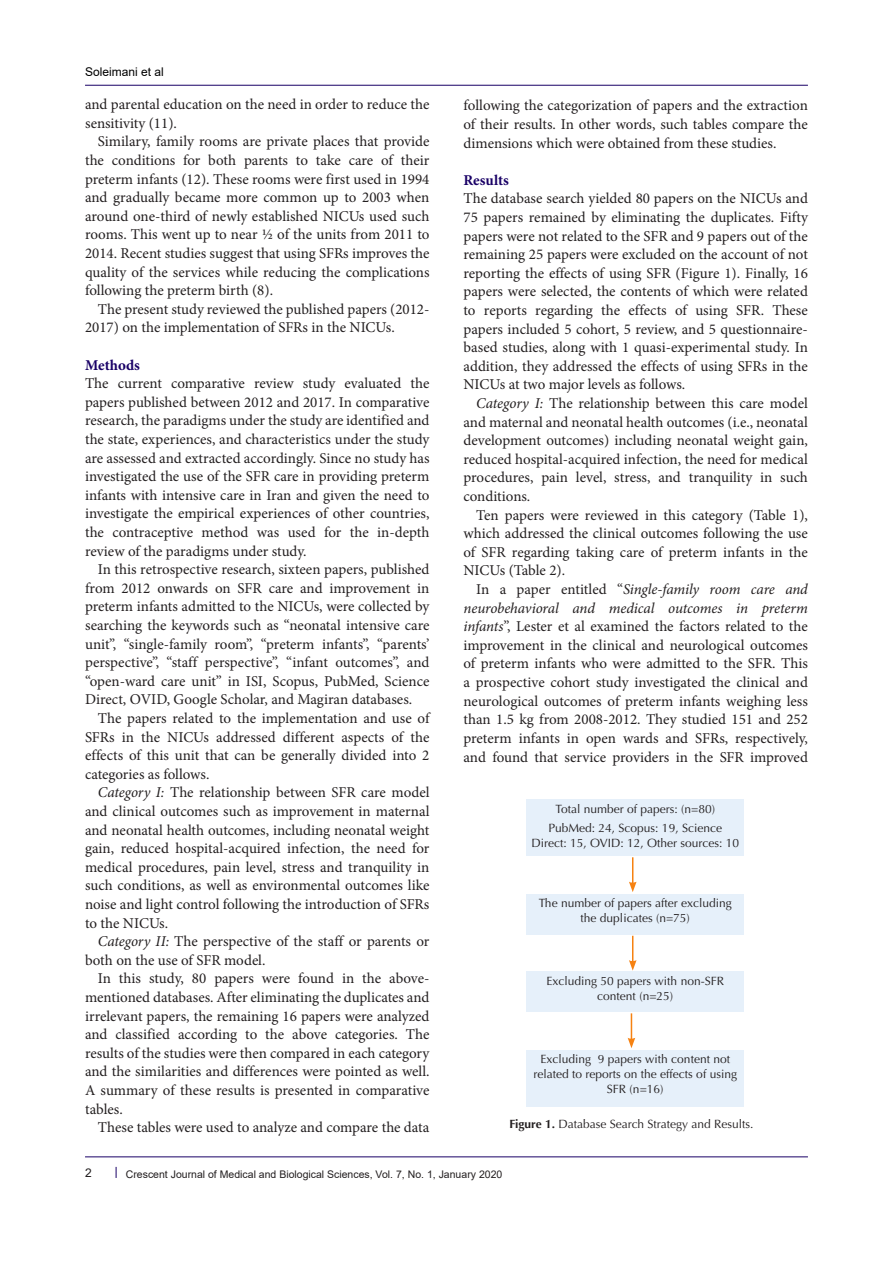
<style>
.page{position:relative;width:893px;height:1263px;background:#fff}
.page>*{position:absolute;margin:0;border:0;box-sizing:border-box;transform-origin:0 0}
.t1{font:15px/18.6px "Minion Pro";color:#231f20;text-align:justify}
.t2{font:700 15px "Minion Pro";color:#190066}
.t3{font:12px/15px "Optima LT Std";color:#231f20;text-align:center}
.t4{font:12px "Arial";color:#000001}
.t5{font:12px "Arial";color:#231f20}
.t6{font:10.5px "Arial";color:#231f20}
.s1{font-style:italic}
.s2{font-weight:700}
</style>
<div class="page">
<hr style="left:85px;top:1156px;width:723px;height:1px;background:#190066">
<hr style="left:85px;top:85px;width:723px;height:1px;background:#190066">
<div style="left:526px;top:799px;width:218px;height:57px;background:#e6f0fa"></div>
<div style="left:526px;top:894px;width:218px;height:40px;background:#e6f0fa"></div>
<div style="left:526px;top:972px;width:218px;height:40px;background:#e6f0fa"></div>
<div style="left:526px;top:1049px;width:218px;height:57px;background:#e6f0fa"></div>
<svg style="left:629px;top:857px;width:8px;height:35px"></svg>
<svg style="left:629px;top:936px;width:8px;height:35px"></svg>
<svg style="left:628px;top:1013px;width:7px;height:35px"></svg>
<p class="t4" style="left:85px;top:64px;width:80px">Soleimani et al</p>
<p class="t1" style="left:85px;top:95px;width:346px">and parental education on the need in order to reduce the sensitivity (11).</p>
<p class="t1" style="left:85px;top:132px;width:346px;text-indent:13px">Similary, family rooms are private places that provide the conditions for both parents to take care of their preterm infants (12). These rooms were first used in 1994 and gradually became more common up to 2003 when around one-third of newly established NICUs used such rooms. This went up to near ½ of the units from 2011 to 2014. Recent studies suggest that using SFRs improves the quality of the services while reducing the complications following the preterm birth (8).</p>
<p class="t1" style="left:85px;top:300px;width:346px;text-indent:13px">The present study reviewed the published papers (2012-<br>2017) on the implementation of SFRs in the NICUs.</p>
<p class="t2" style="left:85px;top:354px;width:56px">Methods</p>
<p class="t1" style="left:85px;top:374px;width:346px">The current comparative review study evaluated the papers published between 2012 and 2017. In comparative research, the paradigms under the study are identified and the state, experiences, and characteristics under the study are assessed and extracted accordingly. Since no study has investigated the use of the SFR care in providing preterm infants with intensive care in Iran and given the need to investigate the empirical experiences of other countries, the contraceptive method was used for the in-depth review of the paradigms under study.</p>
<p class="t1" style="left:85px;top:560px;width:346px;text-indent:13px">In this retrospective research, sixteen papers, published from 2012 onwards on SFR care and improvement in preterm infants admitted to the NICUs, were collected by searching the keywords such as “neonatal intensive care unit”, “single-family room”, “preterm infants”, “parents’ perspective”, “staff perspective”, “infant outcomes”, and “open-ward care unit” in ISI, Scopus, PubMed, Science Direct, OVID, Google Scholar, and Magiran databases.</p>
<p class="t1" style="left:85px;top:709px;width:346px;text-indent:13px">The papers related to the implementation and use of SFRs in the NICUs addressed different aspects of the effects of this unit that can be generally divided into 2 categories as follows.</p>
<p class="t1" style="left:85px;top:783px;width:346px;text-indent:13px"><span class="s1">Category I:</span> The relationship between SFR care model and clinical outcomes such as improvement in maternal and neonatal health outcomes, including neonatal weight gain, reduced hospital-acquired infection, the need for medical procedures, pain level, stress and tranquility in such conditions, as well as environmental outcomes like noise and light control following the introduction of SFRs to the NICUs.</p>
<p class="t1" style="left:85px;top:932px;width:346px;text-indent:13px"><span class="s1">Category II:</span> The perspective of the staff or parents or both on the use of SFR model.</p>
<p class="t1" style="left:85px;top:969px;width:346px;text-indent:13px">In this study, 80 papers were found in the above&shy;mentioned databases. After eliminating the duplicates and irrelevant papers, the remaining 16 papers were analyzed and classified according to the above categories. The results of the studies were then compared in each category and the similarities and differences were pointed as well.<br>A summary of these results is presented in comparative tables.</p>
<p class="t1" style="left:98px;top:1118px;width:333px">These tables were used to analyze and compare the data</p>
<p class="t1" style="left:463px;top:96px;width:346px">following the categorization of papers and the extraction of their results. In other words, such tables compare the dimensions which were obtained from these studies.</p>
<p class="t2" style="left:463px;top:169px;width:47px">Results</p>
<p class="t1" style="left:463px;top:189px;width:346px">The database search yielded 80 papers on the NICUs and 75 papers remained by eliminating the duplicates. Fifty papers were not related to the SFR and 9 papers out of the remaining 25 papers were excluded on the account of not reporting the effects of using SFR (Figure 1). Finally, 16 papers were selected, the contents of which were related to reports regarding the effects of using SFR. These papers included 5 cohort, 5 review, and 5 questionnaire&shy;based studies, along with 1 quasi-experimental study. In addition, they addressed the effects of using SFRs in the NICUs at two major levels as follows.</p>
<p class="t1" style="left:463px;top:394px;width:346px;text-indent:13px"><span class="s1">Category I:</span> The relationship between this care model and maternal and neonatal health outcomes (i.e., neonatal development outcomes) including neonatal weight gain, reduced hospital-acquired infection, the need for medical procedures, pain level, stress, and tranquility in such conditions.</p>
<p class="t1" style="left:463px;top:506px;width:346px;text-indent:13px">Ten papers were reviewed in this category (Table 1), which addressed the clinical outcomes following the use of SFR regarding taking care of preterm infants in the NICUs (Table 2).</p>
<p class="t1" style="left:463px;top:580px;width:346px;text-indent:13px">In a paper entitled “<span class="s1">Single-family room care and neurobehavioral and medical outcomes in preterm infants</span>”, Lester et al examined the factors related to the improvement in the clinical and neurological outcomes of preterm infants who were admitted to the SFR. This a prospective cohort study investigated the clinical and neurological outcomes of preterm infants weighing less than 1.5 kg from 2008-2012. They studied 151 and 252 preterm infants in open wards and SFRs, respectively, and found that service providers in the SFR improved</p>
<p class="t3" style="left:556px;top:801px;width:161px">Total number of papers: (n=80)</p>
<p class="t3" style="left:531px;top:820px;width:209px">PubMed: 24, Scopus: 19, Science<br>Direct: 15, OVID: 12, Other sources: 10</p>
<p class="t3" style="left:539px;top:895px;width:194px">The number of papers after excluding the duplicates (n=75)</p>
<p class="t3" style="left:547px;top:973px;width:179px">Excluding 50 papers with non-SFR content (n=25)</p>
<p class="t3" style="left:534px;top:1051px;width:205px">Excluding 9 papers with content not related to reports on the effects of using<br>SFR (n=16)</p>
<p class="t3" style="left:509px;top:1117px;width:245px"><span class="s2">Figure 1.</span> Database Search Strategy and Results.</p>
<p class="t5" style="left:85px;top:1164px;width:8px">2</p>
<p class="t6" style="left:126px;top:1167px;width:378px">Crescent Journal of Medical and Biological Sciences, Vol. 7, No. 1, January 2020</p>
</div>
